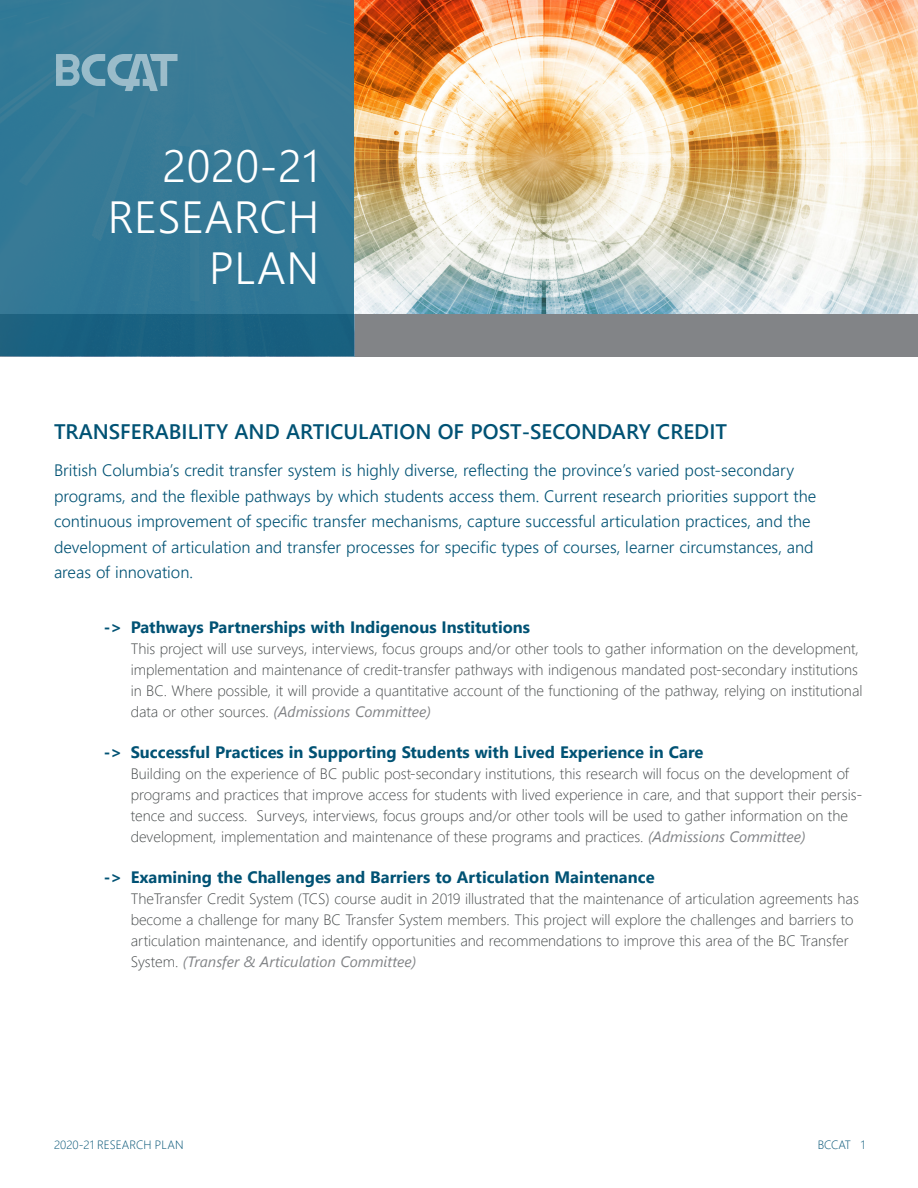
<style>
.page{position:relative;width:918px;height:1188px;background:#fff}
.page>*{position:absolute;margin:0;border:0;box-sizing:border-box;transform-origin:0 0}
.Main_Heading{font:300 45px/51px "Segoe UI";letter-spacing:.01em;color:#fff;text-align:right}
.sidebar_text{font:600 21px "Segoe UI";color:#005274}
.sidebar_text-2{font:300 16.5px/25.5px "Segoe UI";color:#005274}
.t1{font:700 16.5px "Segoe UI";color:#005274}
.t2{font:300 15px/21px "Segoe UI";color:#45494a}
.t3{font:300 12px "Segoe UI";color:#005274}
.s1{font-weight:400;font-style:italic;color:#828487}
</style>
<div class="page">
<div style="left:0;top:314px;width:918px;height:43px;background:#828487"></div>
<svg style="left:0;top:0;width:353px;height:356px;background:#317693"></svg>
<img style="left:354px;top:0;width:564px;height:314px">
<svg style="left:56px;top:54px;width:217px;height:37px;background:#558da4"></svg>
<p class="Main_Heading" style="left:108px;top:136px;width:213px">2020-21<br>RESEARCH<br>PLAN</p>
<p class="sidebar_text" style="left:54px;top:411px;width:675px">TRANSFERABILITY AND ARTICULATION OF POST-SECONDARY CREDIT</p>
<p class="sidebar_text-2" style="left:54px;top:456px;width:764px">British Columbia’s credit transfer system is highly diverse, reflecting the province’s varied post-secondary programs, and the flexible pathways by which students access them. Current research priorities support the continuous improvement of specific transfer mechanisms, capture successful articulation practices, and the development of articulation and transfer processes for specific types of courses, learner circumstances, and areas of innovation.</p>
<p class="t1" style="left:104px;top:611px;width:428px">-&gt; Pathways Partnerships with Indigenous Institutions</p>
<p class="t2" style="left:131px;top:636px;width:733px">This project will use surveys, interviews, focus groups and/or other tools to gather information on the development, implementation and maintenance of credit-transfer pathways with indigenous mandated post-secondary institutions in BC. Where possible, it will provide a quantitative account of the functioning of the pathway, relying on institutional data or other sources. <span class="s1">(Admissions Committee)</span></p>
<p class="t1" style="left:104px;top:736px;width:601px">-&gt; Successful Practices in Supporting Students with Lived Experience in Care</p>
<p class="t2" style="left:131px;top:761px;width:733px">Building on the experience of BC public post-secondary institutions, this research will focus on the development of programs and practices that improve access for students with lived experience in care, and that support their persis&shy;tence and success. Surveys, interviews, focus groups and/or other tools will be used to gather information on the development, implementation and maintenance of these programs and practices. <span class="s1">(Admissions Committee)</span></p>
<p class="t1" style="left:104px;top:862px;width:552px">-&gt; Examining the Challenges and Barriers to Articulation Maintenance</p>
<p class="t2" style="left:131px;top:887px;width:730px">TheTransfer Credit System (TCS) course audit in 2019 illustrated that the maintenance of articulation agreements has become a challenge for many BC Transfer System members. This project will explore the challenges and barriers to articulation maintenance, and identify opportunities and recommendations to improve this area of the BC Transfer System. <span class="s1">(Transfer &amp; Articulation Committee)</span></p>
<p class="t3" style="left:54px;top:1134px;width:131px">2020-21 RESEARCH PLAN</p>
<p class="t3" style="left:818px;top:1134px;width:49px">BCCAT 1</p>
</div>
